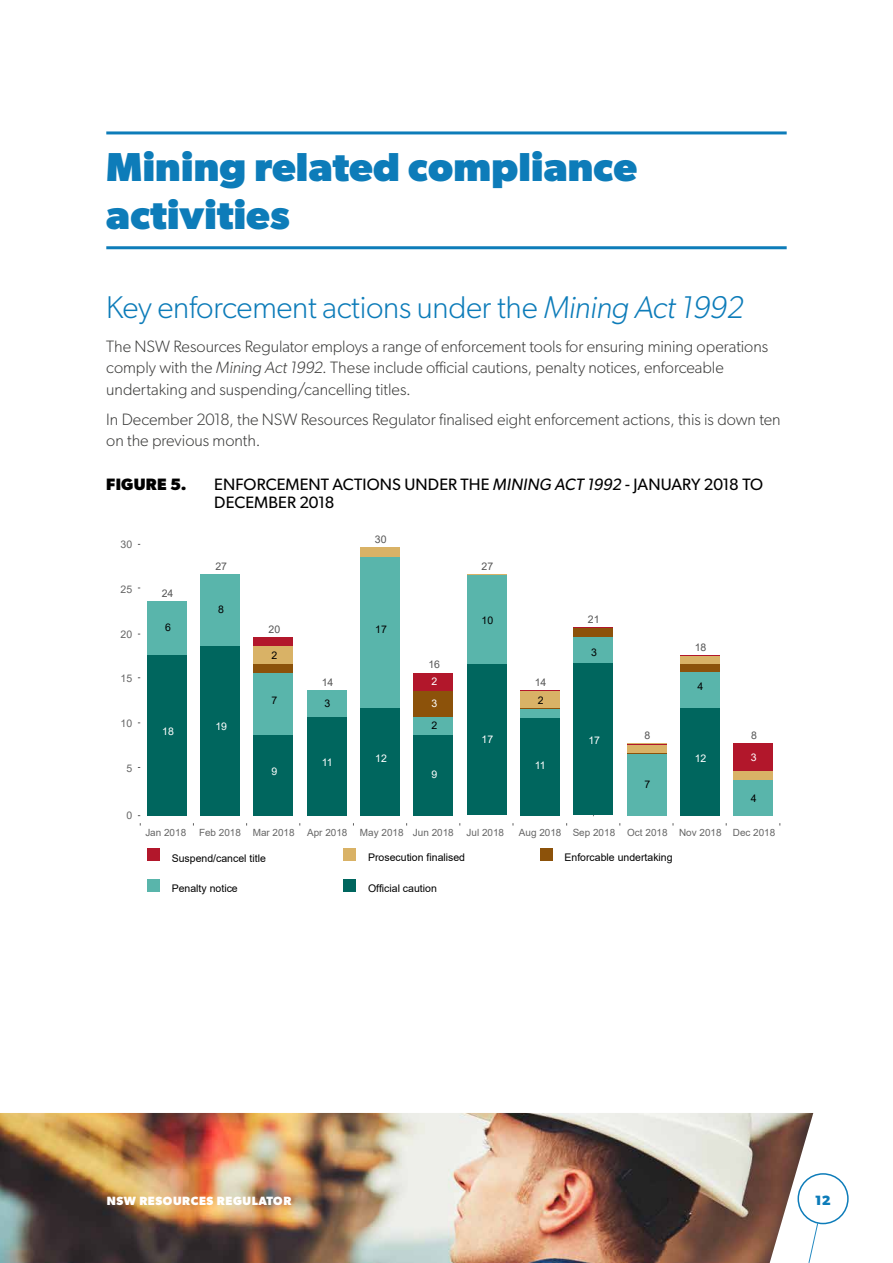
<style>
.page{position:relative;width:893px;height:1263px;background:#fff}
.page>*{position:absolute;margin:0;border:0;box-sizing:border-box;transform-origin:0 0}
.t1{font:700 40.5px/48px "Gibson";letter-spacing:.005em;color:#0d7cb9}
.t2{font:300 31.5px "Gibson";letter-spacing:-.01em;color:#0d7cb9}
.t3{font:300 16.5px/21.5px "Gibson";color:#3c3c3b}
.t4{font:16.5px/18px "Gibson";color:#000}
.t5{font:700 16.5px "Gibson";letter-spacing:.015em;color:#000}
.t6{font:700 13.5px "Gibson";color:#0d7cb9}
.t7{font:700 12px "Gibson";letter-spacing:.05em;color:#fff}
.t8{font:10.5px "Arial";color:#000}
.t9{font:10.5px "Arial";color:#555}
.t10{font:10.5px "Arial";color:#fff}
.t11{font:10.5px "Arial";color:#666}
.t12{font:9.9px "Arial";color:#666}
.s1{font-style:italic}
</style>
<div class="page">
<img style="left:0;top:1113px;width:813px;height:150px">
<svg style="left:808px;top:1222px;width:10px;height:41px"></svg>
<div style="left:797px;top:1173px;width:52px;height:51px;border:2px solid #0d7cb9;border-radius:50%"></div>
<hr style="left:106px;top:246px;width:681px;height:3px;background:#0d7cb9">
<hr style="left:106px;top:131px;width:681px;height:3px;background:#0d7cb9">
<div style="left:573px;top:628px;width:40px;height:9px;background:#8c520a"></div>
<hr style="left:573px;top:628px;width:40px;height:1px;background:#b2172b">
<div style="left:680px;top:663px;width:40px;height:10px;background:#8c520a"></div>
<div style="left:680px;top:655px;width:40px;height:8px;background:#d9b266"></div>
<hr style="left:680px;top:655px;width:40px;height:1px;background:#b2172b">
<div style="left:573px;top:637px;width:40px;height:26px;background:#59b5ab"></div>
<div style="left:680px;top:673px;width:40px;height:35px;background:#59b5ab"></div>
<div style="left:540px;top:848px;width:12px;height:13px;background:#8c520a"></div>
<div style="left:343px;top:848px;width:13px;height:13px;background:#d9b266"></div>
<div style="left:343px;top:879px;width:13px;height:13px;background:#00665e"></div>
<div style="left:147px;top:879px;width:13px;height:13px;background:#59b5ab"></div>
<div style="left:147px;top:848px;width:13px;height:13px;background:#b2172b"></div>
<hr style="left:733px;top:815px;width:40px;height:1px;background:#00665e">
<div style="left:733px;top:780px;width:40px;height:35px;background:#59b5ab"></div>
<hr style="left:733px;top:780px;width:40px;height:1px;background:#8c520a">
<div style="left:733px;top:771px;width:40px;height:9px;background:#d9b266"></div>
<div style="left:733px;top:744px;width:40px;height:27px;background:#b2172b"></div>
<div style="left:147px;top:655px;width:40px;height:160px;background:#00665e"></div>
<div style="left:147px;top:601px;width:40px;height:54px;background:#59b5ab"></div>
<div style="left:200px;top:646px;width:40px;height:169px;background:#00665e"></div>
<div style="left:200px;top:574px;width:40px;height:72px;background:#59b5ab"></div>
<div style="left:254px;top:735px;width:39px;height:80px;background:#00665e"></div>
<div style="left:254px;top:673px;width:39px;height:62px;background:#59b5ab"></div>
<div style="left:254px;top:663px;width:39px;height:10px;background:#8c520a"></div>
<div style="left:254px;top:646px;width:39px;height:17px;background:#d9b266"></div>
<div style="left:254px;top:637px;width:39px;height:9px;background:#b2172b"></div>
<div style="left:307px;top:717px;width:40px;height:98px;background:#00665e"></div>
<div style="left:307px;top:691px;width:40px;height:26px;background:#59b5ab"></div>
<div style="left:360px;top:708px;width:40px;height:107px;background:#00665e"></div>
<div style="left:360px;top:557px;width:40px;height:151px;background:#59b5ab"></div>
<div style="left:360px;top:547px;width:40px;height:10px;background:#d9b266"></div>
<div style="left:413px;top:735px;width:40px;height:80px;background:#00665e"></div>
<div style="left:413px;top:717px;width:40px;height:18px;background:#59b5ab"></div>
<div style="left:413px;top:691px;width:40px;height:26px;background:#8c520a"></div>
<div style="left:413px;top:673px;width:40px;height:18px;background:#b2172b"></div>
<div style="left:467px;top:663px;width:39px;height:152px;background:#00665e"></div>
<div style="left:467px;top:574px;width:39px;height:89px;background:#59b5ab"></div>
<hr style="left:467px;top:574px;width:39px;height:1px;background:#d9b266">
<div style="left:573px;top:663px;width:40px;height:152px;background:#00665e"></div>
<div style="left:520px;top:717px;width:40px;height:98px;background:#00665e"></div>
<div style="left:520px;top:708px;width:40px;height:9px;background:#59b5ab"></div>
<hr style="left:520px;top:708px;width:40px;height:1px;background:#8c520a">
<div style="left:520px;top:691px;width:40px;height:17px;background:#d9b266"></div>
<hr style="left:520px;top:691px;width:40px;height:1px;background:#b2172b">
<hr style="left:627px;top:815px;width:39px;height:1px;background:#00665e">
<div style="left:627px;top:753px;width:39px;height:62px;background:#59b5ab"></div>
<hr style="left:627px;top:753px;width:39px;height:1px;background:#8c520a">
<div style="left:627px;top:744px;width:39px;height:9px;background:#d9b266"></div>
<hr style="left:627px;top:744px;width:39px;height:1px;background:#b2172b">
<div style="left:680px;top:708px;width:40px;height:107px;background:#00665e"></div>
<h1 class="t1" style="left:106px;top:142px;width:533px">Mining related compliance activities</h1>
<h1 class="t2" style="left:106px;top:288px;width:639px">Key enforcement actions under the <span class="s1">Mining Act 1992</span></h1>
<p class="t3" style="left:106px;top:335px;width:663px">The NSW Resources Regulator employs a range of enforcement tools for ensuring mining operations comply with the <span class="s1">Mining Act 1992</span>. These include ofcial cautions, penalty notices, enforceable undertaking and suspending/cancelling titles.</p>
<p class="t3" style="left:106px;top:408px;width:676px">In December 2018, the NSW Resources Regulator fnalised eight enforcement actions, this is down ten on the previous month.</p>
<p class="t5" style="left:106px;top:474px;width:82px">FiGURE 5.</p>
<p class="t4" style="left:214px;top:475px;width:550px">ENFORCEMENT ACTIONS UNDER THE <span class="s1">MINING ACT 1992</span> - JANUARY 2018 TO<br>DECEMBER 2018</p>
<p class="t9" style="left:375px;top:532px;width:13px">30</p>
<p class="t11" style="left:120px;top:537px;width:13px">30</p>
<p class="t9" style="left:215px;top:559px;width:13px">27</p>
<p class="t9" style="left:482px;top:559px;width:13px">27</p>
<p class="t11" style="left:120px;top:582px;width:13px">25</p>
<p class="t9" style="left:162px;top:586px;width:13px">24</p>
<p class="t8" style="left:218px;top:602px;width:7px">8</p>
<p class="t11" style="left:120px;top:627px;width:13px">20</p>
<p class="t8" style="left:165px;top:620px;width:7px">6</p>
<p class="t9" style="left:269px;top:622px;width:13px">20</p>
<p class="t8" style="left:375px;top:622px;width:13px">17</p>
<p class="t8" style="left:482px;top:613px;width:13px">10</p>
<p class="t9" style="left:588px;top:612px;width:13px">21</p>
<p class="t11" style="left:120px;top:671px;width:13px">15</p>
<p class="t11" style="left:120px;top:716px;width:13px">10</p>
<p class="t10" style="left:162px;top:724px;width:13px">18</p>
<p class="t10" style="left:215px;top:719px;width:13px">19</p>
<p class="t8" style="left:271px;top:648px;width:7px">2</p>
<p class="t8" style="left:271px;top:693px;width:7px">7</p>
<p class="t9" style="left:428px;top:657px;width:13px">16</p>
<p class="t10" style="left:431px;top:674px;width:7px">2</p>
<p class="t10" style="left:431px;top:696px;width:7px">3</p>
<p class="t8" style="left:431px;top:718px;width:7px">2</p>
<p class="t9" style="left:322px;top:675px;width:13px">14</p>
<p class="t9" style="left:535px;top:675px;width:13px">14</p>
<p class="t8" style="left:538px;top:693px;width:7px">2</p>
<p class="t8" style="left:325px;top:696px;width:7px">3</p>
<p class="t10" style="left:482px;top:732px;width:13px">17</p>
<p class="t8" style="left:591px;top:645px;width:7px">3</p>
<p class="t10" style="left:588px;top:733px;width:13px">17</p>
<p class="t9" style="left:644px;top:728px;width:7px">8</p>
<p class="t9" style="left:695px;top:640px;width:13px">18</p>
<p class="t8" style="left:698px;top:679px;width:7px">4</p>
<p class="t9" style="left:751px;top:728px;width:7px">8</p>
<p class="t11" style="left:127px;top:761px;width:7px">5</p>
<p class="t11" style="left:127px;top:808px;width:7px">0</p>
<p class="t10" style="left:271px;top:764px;width:7px">9</p>
<p class="t10" style="left:322px;top:755px;width:12px">11</p>
<p class="t10" style="left:375px;top:751px;width:13px">12</p>
<p class="t10" style="left:431px;top:767px;width:7px">9</p>
<p class="t10" style="left:535px;top:758px;width:12px">11</p>
<p class="t8" style="left:644px;top:777px;width:7px">7</p>
<p class="t10" style="left:695px;top:751px;width:13px">12</p>
<p class="t10" style="left:751px;top:750px;width:7px">3</p>
<p class="t8" style="left:751px;top:791px;width:7px">4</p>
<p class="t12" style="left:145px;top:826px;width:42px">Jan 2018</p>
<p class="t12" style="left:199px;top:826px;width:97px">Feb 2018 Mar 2018</p>
<p class="t12" style="left:307px;top:825px;width:42px">Apr 2018</p>
<p class="t12" style="left:360px;top:826px;width:95px">May 2018 Jun 2018</p>
<p class="t12" style="left:467px;top:826px;width:39px">Jul 2018</p>
<p class="t12" style="left:519px;top:826px;width:258px">Aug 2018 Sep 2018 Oct 2018 Nov 2018 Dec 2018</p>
<p class="t8" style="left:172px;top:850px;width:96px">Suspend/cancel title</p>
<p class="t8" style="left:368px;top:850px;width:99px">Prosecution finalised</p>
<p class="t8" style="left:564px;top:850px;width:110px">Enforcable undertaking</p>
<p class="t8" style="left:172px;top:881px;width:68px">Penalty notice</p>
<p class="t8" style="left:368px;top:881px;width:70px">Official caution</p>
<p class="t7" style="left:107px;top:1193px;width:186px">NSW RESOURCES REGULATOR</p>
<p class="t6" style="left:815px;top:1192px;width:17px">12</p>
</div>
